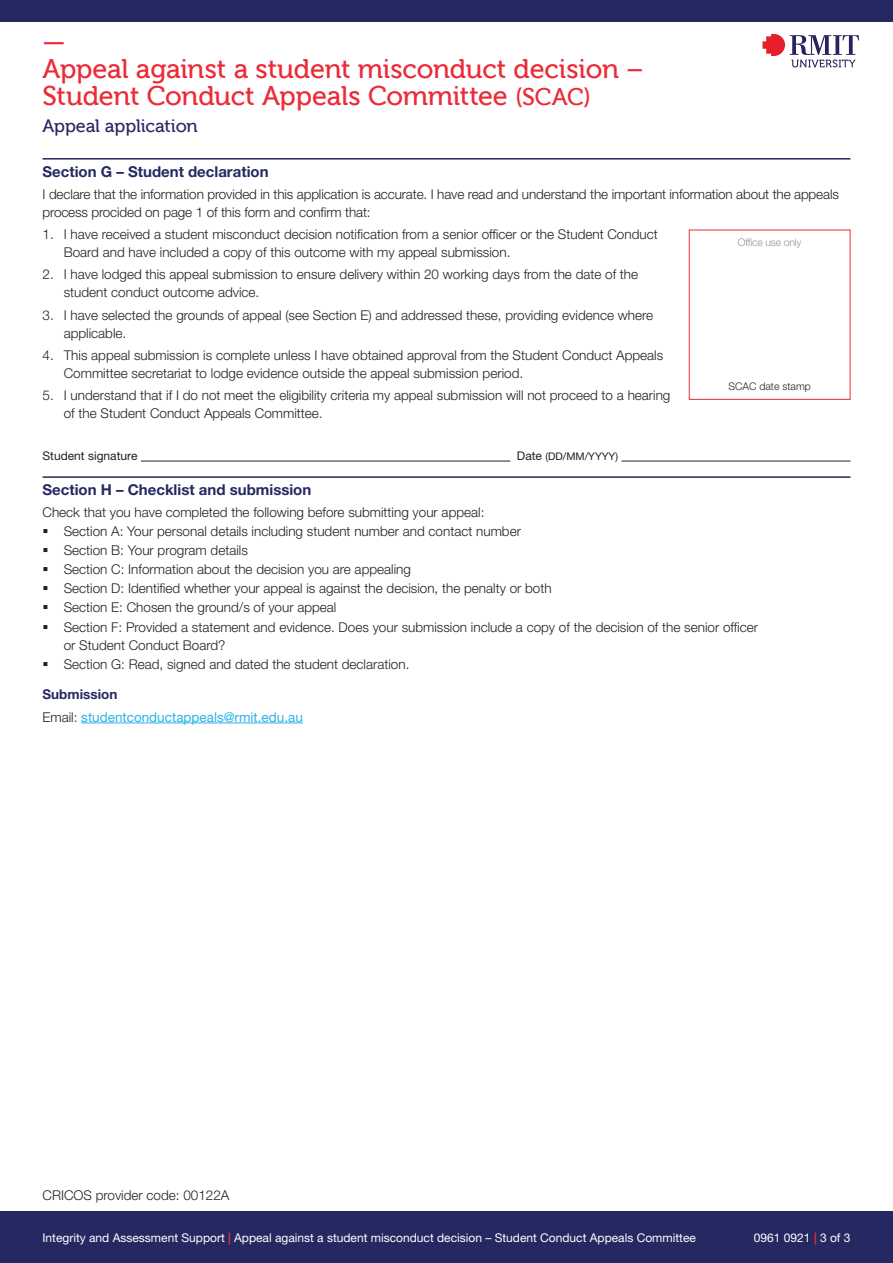
<style>
.page{position:relative;width:893px;height:1263px;background:#fff}
.page>*{position:absolute;margin:0;border:0;box-sizing:border-box;transform-origin:0 0}
.t1{font:27px/27px "Museo 500";letter-spacing:-.01em;color:#ed2a37}
.t2{font:18px "Museo 500";letter-spacing:-.01em;color:#262861}
.t3{font:700 15px "Helvetica Neue LT Pro";color:#262861}
.t4{font:300 13.5px/18px "Helvetica Neue LT Pro";color:#231f20}
.t5{font:13.5px/22.2px "Helvetica Neue LT Pro";color:#2ab4e8}
.t6{font:12px "Helvetica Neue LT Pro";color:#fff}
.t7{font:12px "Helvetica Neue LT Pro";color:#231f20}
.t8{font:10.5px "Helvetica Neue LT Pro";color:#231f20}
.t9{font:300 10.5px "Helvetica Neue LT Pro";letter-spacing:-.02em;color:#939598}
.t10{font:300 10.5px "Helvetica Neue LT Pro";color:#231f20}
.s1{font-size:24px}
.s2{font-size:12px}
.s3{font-weight:700;color:#262861}
.s4{font-weight:300;color:#231f20}
.s5{font-weight:700;color:#ed2a37}
</style>
<div class="page">
<svg style="left:762px;top:34px;width:97px;height:33px"></svg>
<div style="left:0;top:1212px;width:893px;height:51px;background:#262861"></div>
<div style="left:0;top:0;width:893px;height:21px;background:#262861"></div>
<hr style="left:43px;top:158px;width:807px;height:2px;background:#262861">
<hr style="left:141px;top:461px;width:369px;height:1px;background:#231f20">
<hr style="left:621px;top:461px;width:229px;height:1px;background:#231f20">
<hr style="left:43px;top:476px;width:807px;height:2px;background:#262861">
<hr style="left:81px;top:723px;width:222px;height:1px;background:#2ab4e8">
<div style="left:689px;top:230px;width:161px;height:170px;border:1px solid #ed2a37"></div>
<h1 class="t1" style="left:43px;top:29px;width:603px">—<br>Appeal against a student misconduct decision –<br>Student Conduct Appeals Committee <span class="s1">(SCAC)</span></h1>
<h2 class="t2" style="left:43px;top:116px;width:157px">Appeal application</h2>
<p class="t3" style="left:43px;top:162px;width:228px">Section G – Student declaration</p>
<p class="t4" style="left:43px;top:185px;width:798px">I declare that the information provided in this application is accurate. I have read and understand the important information about the appeals process procided on page 1 of this form and confirm that:</p>
<p class="t4" style="left:64px;top:225px;width:595px;text-indent:-21px">1. I have received a student misconduct decision notification from a senior officer or the Student Conduct<br>Board and have included a copy of this outcome with my appeal submission.</p>
<p class="t4" style="left:64px;top:265px;width:576px;text-indent:-21px">2. I have lodged this appeal submission to ensure delivery within 20 working days from the date of the student conduct outcome advice.</p>
<p class="t4" style="left:64px;top:305px;width:591px;text-indent:-21px">3. I have selected the grounds of appeal (see Section E) and addressed these, providing evidence where applicable.</p>
<p class="t4" style="left:64px;top:346px;width:601px;text-indent:-21px">4. This appeal submission is complete unless I have obtained approval from the Student Conduct Appeals<br>Committee secretariat to lodge evidence outside the appeal submission period.</p>
<p class="t4" style="left:64px;top:386px;width:608px;text-indent:-21px">5. I understand that if I do not meet the eligibility criteria my appeal submission will not proceed to a hearing of the Student Conduct Appeals Committee.</p>
<p class="t7" style="left:43px;top:448px;width:96px">Student signature</p>
<p class="t8" style="left:517px;top:450px;width:103px"><span class="s2">Date</span> (DD/MM/YYYY)</p>
<p class="t3" style="left:43px;top:480px;width:270px">Section H – Checklist and submission</p>
<p class="t4" style="left:43px;top:503px;width:443px">Check that you have completed the following before submitting your appeal:</p>
<p class="t4" style="left:43px;top:522px;width:480px">▪ Section A: Your personal details including student number and contact number</p>
<p class="t4" style="left:43px;top:541px;width:207px">▪ Section B: Your program details</p>
<p class="t4" style="left:43px;top:560px;width:370px">▪ Section C: Information about the decision you are appealing</p>
<p class="t4" style="left:43px;top:579px;width:511px">▪ Section D: Identified whether your appeal is against the decision, the penalty or both</p>
<p class="t4" style="left:43px;top:598px;width:295px">▪ Section E: Chosen the ground/s of your appeal</p>
<p class="t4" style="left:64px;top:617px;width:696px;text-indent:-21px">▪ Section F: Provided a statement and evidence. Does your submission include a copy of the decision of the senior officer or Student Conduct Board?</p>
<p class="t4" style="left:43px;top:654px;width:368px">▪ Section G: Read, signed and dated the student declaration.</p>
<p class="t5" style="left:43px;top:683px;width:262px"><span class="s3">Submission<br></span><span class="s4">Email:</span> studentconductappeals@rmit.edu.au</p>
<p class="t9" style="left:738px;top:236px;width:65px">Office use only</p>
<p class="t10" style="left:728px;top:380px;width:84px">SCAC date stamp</p>
<p class="t4" style="left:43px;top:1186px;width:188px">CRICOS provider code: 00122A</p>
<p class="t6" style="left:43px;top:1230px;width:655px">Integrity and Assessment Support <span class="s5">|</span> Appeal against a student misconduct decision – Student Conduct Appeals Committee</p>
<p class="t6" style="left:754px;top:1230px;width:98px">0961 0921 <span class="s5">|</span> 3 of 3</p>
</div>
